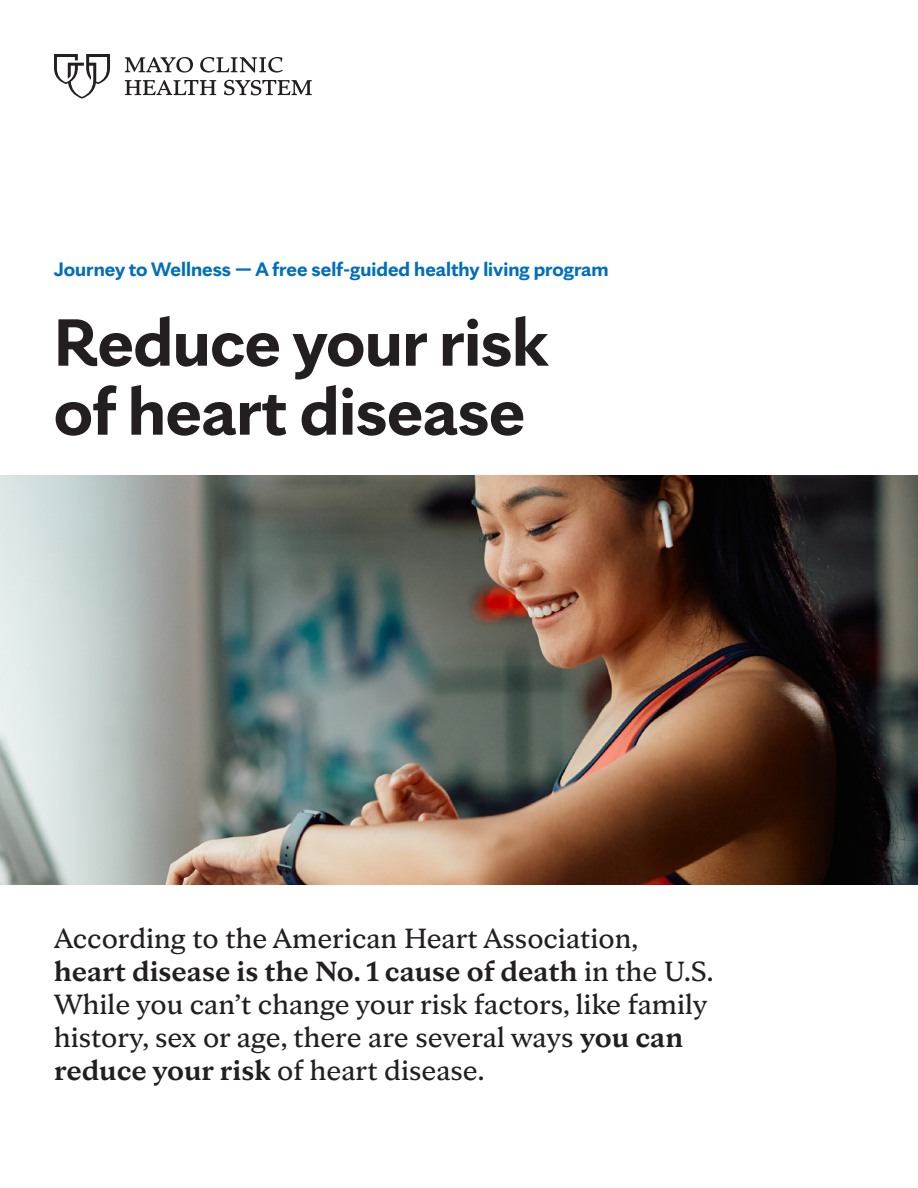
<style>
.page{position:relative;width:918px;height:1188px;background:#fff}
.page>*{position:absolute;margin:0;border:0;box-sizing:border-box;transform-origin:0 0}
.MCHS_-_TITLE_BOLD{font:700 72px/69px "Mayo Clinic Sans";letter-spacing:-.005em;color:#231f20}
.MC_-_INTRO{font:30px/33px "Mayo Clinic Serif";color:#231f20}
.MCHS_-_TITLE_BOLD-2{font:700 21px "Mayo Clinic Sans";color:#006fba}
.s1{font-weight:700}
</style>
<div class="page">
<img style="left:0;top:475px;width:918px;height:410px">
<svg style="left:54px;top:54px;width:56px;height:45px"></svg>
<svg style="left:125px;top:57px;width:158px;height:16px"></svg>
<svg style="left:125px;top:80px;width:91px;height:15px"></svg>
<svg style="left:224px;top:80px;width:88px;height:15px"></svg>
<p class="MCHS_-_TITLE_BOLD-2" style="left:54px;top:253px;width:556px">Journey to Wellness — A free self-guided healthy living program</p>
<p class="MCHS_-_TITLE_BOLD" style="left:54px;top:300px;width:496px">Reduce your risk of heart disease</p>
<p class="MC_-_INTRO" style="left:54px;top:918px;width:661px">According to the American Heart Association, <span class="s1">heart disease is the No. 1 cause of death</span> in the U.S.<br>While you can’t change your risk factors, like family history, sex or age, there are several ways <span class="s1">you can reduce your risk</span> of heart disease.</p>
</div>
